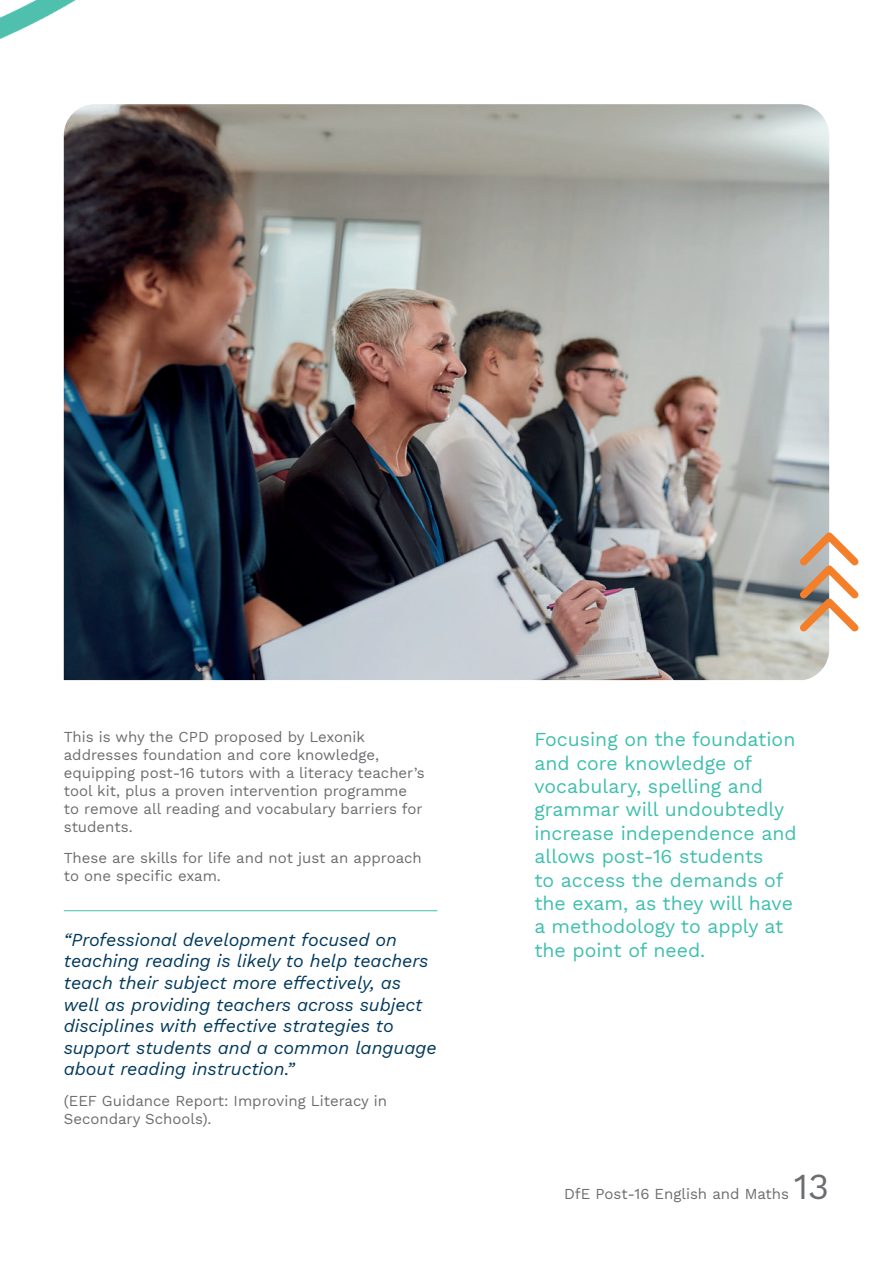
<style>
.page{position:relative;width:893px;height:1263px;background:#fff}
.page>*{position:absolute;margin:0;border:0;box-sizing:border-box;transform-origin:0 0}
.t1{font:36px "Work Sans";color:#6c6d70}
.t2{font:19.5px/23.4px "Work Sans";color:#3fbfae}
.t3{font:italic 18px/21.6px "Work Sans";color:#00395c}
.t4{font:15px/18px "Work Sans";color:#6c6d70}
</style>
<div class="page">
<img style="left:0;top:0;width:76px;height:39px">
<hr style="left:64px;top:910px;width:373px;height:1px;background:#3fbfae">
<img style="left:64px;top:104px;width:765px;height:576px">
<svg style="left:793px;top:526px;width:66px;height:112px"></svg>
<p class="t4" style="left:64px;top:727px;width:362px">This is why the CPD proposed by Lexonik addresses foundation and core knowledge, equipping post-16 tutors with a literacy teacher’s tool kit, plus a proven intervention programme to remove all reading and vocabulary barriers for students.</p>
<p class="t4" style="left:64px;top:848px;width:360px">These are skills for life and not just an approach to one specific exam.</p>
<p class="t3" style="left:64px;top:928px;width:374px">“Professional development focused on teaching reading is likely to help teachers teach their subject more effectively, as well as providing teachers across subject disciplines with effective strategies to support students and a common language about reading instruction.”</p>
<p class="t4" style="left:64px;top:1091px;width:325px">(EEF Guidance Report: Improving Literacy in<br>Secondary Schools).</p>
<p class="t2" style="left:534px;top:727px;width:264px">Focusing on the foundation and core knowledge of vocabulary, spelling and grammar will undoubtedly increase independence and allows post-16 students<br>to access the demands of the exam, as they will have a methodology to apply at the point of need.</p>
<h1 class="t1" style="left:794px;top:1159px;width:37px">13</h1>
<p class="t4" style="left:564px;top:1184px;width:226px">DfE Post-16 English and Maths</p>
</div>
